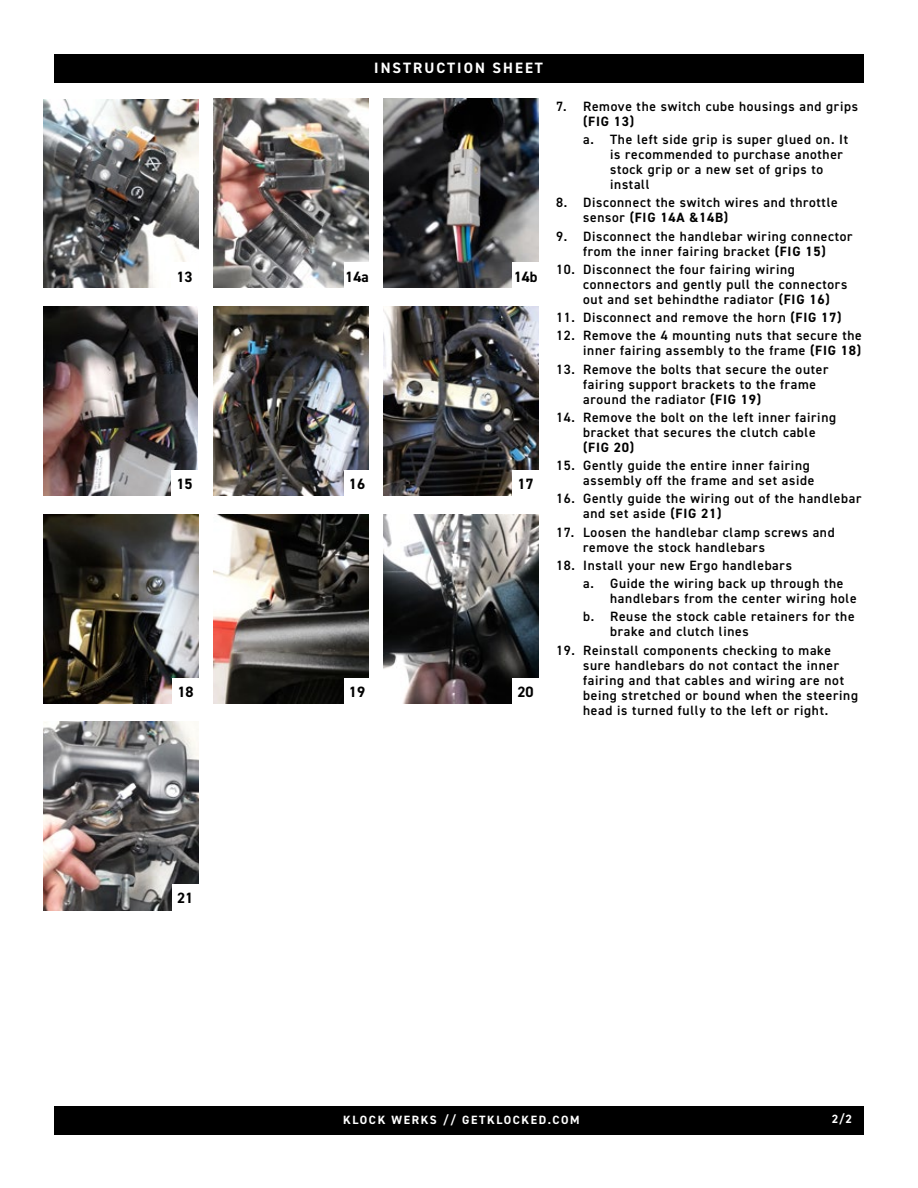
<style>
.page{position:relative;width:918px;height:1188px;background:#fff}
.page>*{position:absolute;margin:0;border:0;box-sizing:border-box;transform-origin:0 0}
.t1{font:700 15px "DIN2014";color:#000}
.t2{font:700 15px "DIN2014";letter-spacing:.135em;color:#fff}
.t3{font:600 13.5px/15px "DIN2014";letter-spacing:.05em;color:#000}
.t4{font:700 13.5px "DIN2014";letter-spacing:.06em;color:#000}
.t5{font:700 12px "DIN2014";letter-spacing:.135em;color:#fff}
.s1{font-weight:700}
</style>
<div class="page">
<img style="left:44px;top:99px;width:155px;height:189px">
<div style="left:171px;top:262px;width:27px;height:27px;background:#fff"></div>
<img style="left:44px;top:306px;width:154px;height:189px">
<div style="left:171px;top:470px;width:27px;height:27px;background:#fff"></div>
<img style="left:214px;top:306px;width:155px;height:189px">
<div style="left:344px;top:470px;width:27px;height:27px;background:#fff"></div>
<img style="left:384px;top:306px;width:155px;height:189px">
<div style="left:512px;top:470px;width:27px;height:27px;background:#fff"></div>
<img style="left:214px;top:99px;width:155px;height:189px">
<div style="left:344px;top:262px;width:27px;height:27px;background:#fff"></div>
<img style="left:384px;top:99px;width:155px;height:189px">
<div style="left:512px;top:262px;width:27px;height:27px;background:#fff"></div>
<img style="left:44px;top:514px;width:154px;height:189px">
<div style="left:172px;top:678px;width:27px;height:27px;background:#fff"></div>
<img style="left:214px;top:514px;width:155px;height:189px">
<div style="left:344px;top:678px;width:27px;height:27px;background:#fff"></div>
<img style="left:384px;top:514px;width:155px;height:189px">
<div style="left:512px;top:678px;width:27px;height:27px;background:#fff"></div>
<img style="left:44px;top:722px;width:155px;height:189px">
<div style="left:172px;top:884px;width:27px;height:27px;background:#fff"></div>
<div style="left:54px;top:54px;width:809px;height:28px;background:#000"></div>
<div style="left:54px;top:1107px;width:809px;height:28px;background:#000"></div>
<p class="t1" style="left:176px;top:266px;width:18px">13</p>
<p class="t2" style="left:374px;top:58px;width:170px">INSTRUCTION SHEET</p>
<p class="t1" style="left:345px;top:266px;width:25px">14a</p>
<p class="t1" style="left:514px;top:266px;width:25px">14b</p>
<p class="t1" style="left:176px;top:474px;width:18px">15</p>
<p class="t1" style="left:349px;top:474px;width:18px">16</p>
<p class="t1" style="left:518px;top:474px;width:18px">17</p>
<p class="t1" style="left:177px;top:682px;width:18px">18</p>
<p class="t1" style="left:349px;top:682px;width:18px">19</p>
<p class="t1" style="left:518px;top:682px;width:18px">20</p>
<p class="t3" style="left:556px;top:99px;width:303px">7. Remove the switch cube housings and grips</p>
<p class="t4" style="left:583px;top:112px;width:52px">(FIG 13)</p>
<p class="t3" style="left:610px;top:132px;width:240px;text-indent:-27px">a. The left side grip is super glued on. It is recommended to purchase another stock grip or a new set of grips to install</p>
<p class="t3" style="left:583px;top:195px;width:256px;text-indent:-27px">8. Disconnect the switch wires and throttle sensor <span class="s1">(FIG 14A &amp;14B)</span></p>
<p class="t3" style="left:556px;top:228px;width:298px;text-align:center">9. Disconnect the handlebar wiring connector from the inner fairing bracket <span class="s1">(FIG 15)</span></p>
<p class="t3" style="left:583px;top:261px;width:266px;text-indent:-27px">10. Disconnect the four fairing wiring connectors and gently pull the connectors out and set behindthe radiator <span class="s1">(FIG 16)</span></p>
<p class="t3" style="left:556px;top:310px;width:287px">11. Disconnect and remove the horn <span class="s1">(FIG 17)</span></p>
<p class="t3" style="left:556px;top:328px;width:307px;text-align:right">12. Remove the 4 mounting nuts that secure the inner fairing assembly to the frame <span class="s1">(FIG 18)</span></p>
<p class="t3" style="left:583px;top:361px;width:247px;text-indent:-27px">13. Remove the bolts that secure the outer fairing support brackets to the frame around the radiator <span class="s1">(FIG 19)</span></p>
<p class="t3" style="left:556px;top:409px;width:281px;text-align:center">14. Remove the bolt on the left inner fairing bracket that secures the clutch cable</p>
<p class="t4" style="left:583px;top:438px;width:52px">(FIG 20)</p>
<p class="t3" style="left:583px;top:458px;width:233px;text-indent:-27px">15. Gently guide the entire inner fairing assembly off the frame and set aside</p>
<p class="t3" style="left:583px;top:491px;width:280px;text-indent:-27px">16. Gently guide the wiring out of the handlebar and set aside <span class="s1">(FIG 21)</span></p>
<p class="t3" style="left:583px;top:524px;width:253px;text-indent:-27px">17. Loosen the handlebar clamp screws and remove the stock handlebars</p>
<p class="t3" style="left:583px;top:556px;width:262px;line-height:18.3px;text-indent:-27px">18. Install your new Ergo handlebars<br>a. Guide the wiring back up through the</p>
<p class="t3" style="left:583px;top:589px;width:275px;line-height:18.3px;text-align:right">handlebars from the center wiring hole<br>b. Reuse the stock cable retainers for the</p>
<p class="t3" style="left:610px;top:624px;width:140px">brake and clutch lines</p>
<p class="t3" style="left:583px;top:642px;width:276px;text-indent:-27px">19. Reinstall components checking to make sure handlebars do not contact the inner fairing and that cables and wiring are not being stretched or bound when the steering head is turned fully to the left or right.</p>
<p class="t1" style="left:177px;top:888px;width:18px">21</p>
<p class="t5" style="left:343px;top:1112px;width:238px">KLOCK WERKS // GETKLOCKED.COM</p>
<p class="t5" style="left:832px;top:1111px;width:21px">2/2</p>
</div>
